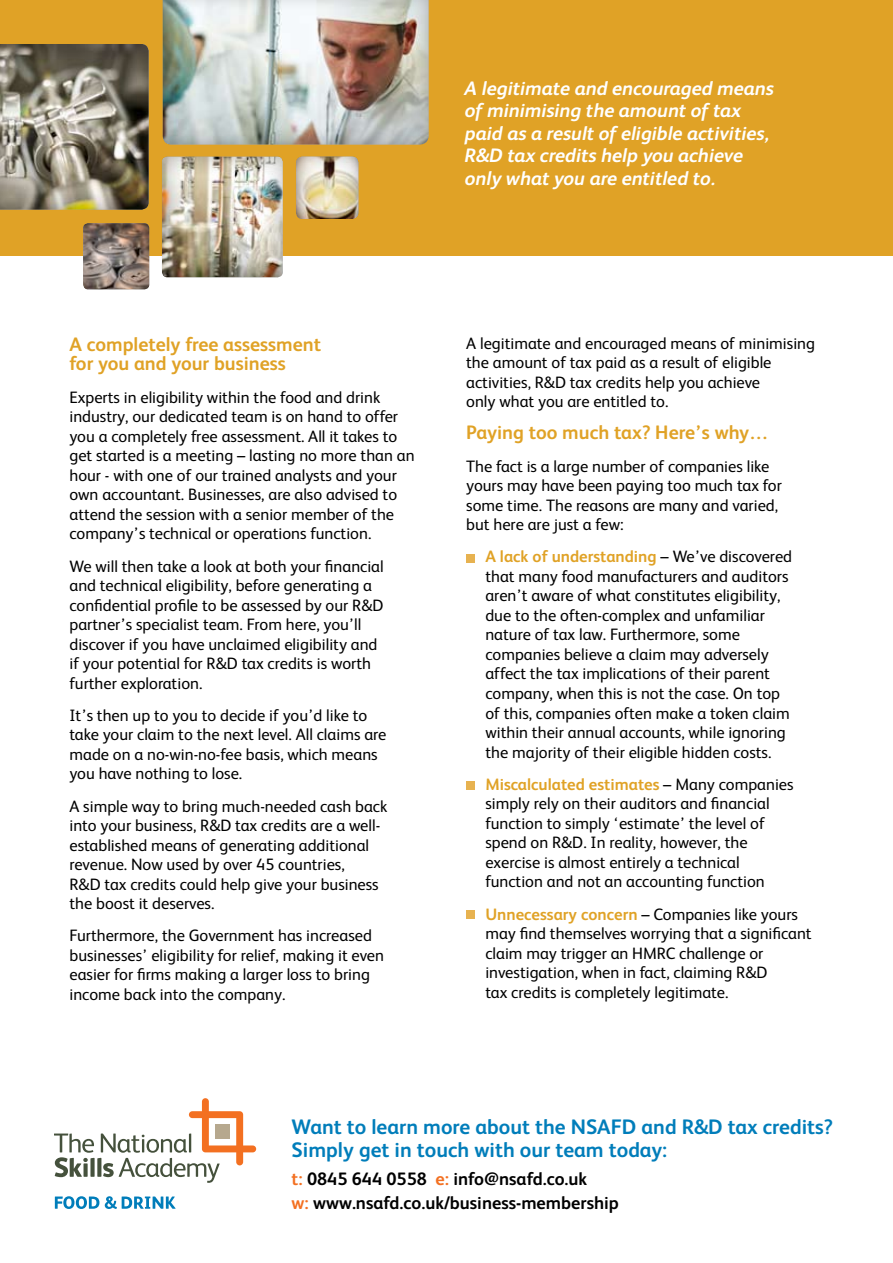
<style>
.page{position:relative;width:893px;height:1263px;background:#fff}
.page>*{position:absolute;margin:0;border:0;box-sizing:border-box;transform-origin:0 0}
.t1{font:700 21px/22.5px "FS Albert";color:#007dba}
.t2{font:italic 700 19.5px/22.5px "FS Albert";color:#fff}
.t3{font:700 19.5px/19.5px "FS Albert";color:#e0a226}
.t4{font:700 18px/23.7px "FS Albert";color:#000}
.t5{font:16.5px/19.5px "FS Albert";color:#000}
.s1{font-weight:700;color:#e0a226}
.s2{color:#f37021}
</style>
<div class="page">
<div style="left:0;top:0;width:893px;height:255px;background:#e0a226"></div>
<svg style="left:54px;top:1098px;width:202px;height:85px"></svg>
<svg style="left:55px;top:1196px;width:44px;height:13px"></svg>
<svg style="left:105px;top:1196px;width:71px;height:13px"></svg>
<div style="left:0;top:41px;width:149px;height:169px;background:#000;opacity:.3"></div>
<div style="left:82px;top:221px;width:69px;height:69px;background:#000;opacity:.3"></div>
<div style="left:161px;top:155px;width:123px;height:123px;background:#000;opacity:.3"></div>
<div style="left:162px;top:0;width:267px;height:145px;background:#000;opacity:.3"></div>
<div style="left:296px;top:154px;width:63px;height:66px;background:#000;opacity:.3"></div>
<div style="left:466px;top:554px;width:8px;height:8px;background:#e7b250"></div>
<div style="left:466px;top:781px;width:8px;height:8px;background:#e7b250"></div>
<div style="left:466px;top:911px;width:8px;height:8px;background:#e7b250"></div>
<p class="t2" style="left:465px;top:76px;width:311px">A legitimate and encouraged means of minimising the amount of tax paid as a result of eligible activities, R&amp;D tax credits help you achieve only what you are entitled to.</p>
<p class="t3" style="left:69px;top:334px;width:253px">A completely free assessment for you and your business</p>
<p class="t5" style="left:69px;top:386px;width:347px">Experts in eligibility within the food and drink industry, our dedicated team is on hand to offer you a completely free assessment. All it takes to get started is a meeting – lasting no more than an hour - with one of our trained analysts and your own accountant. Businesses, are also advised to attend the session with a senior member of the company’s technical or operations function.</p>
<p class="t5" style="left:69px;top:555px;width:316px">We will then take a look at both your financial and technical eligibility, before generating a confidential profile to be assessed by our R&amp;D partner’s specialist team. From here, you’ll discover if you have unclaimed eligibility and if your potential for R&amp;D tax credits is worth further exploration.</p>
<p class="t5" style="left:69px;top:705px;width:319px">It’s then up to you to decide if you’d like to take your claim to the next level. All claims are made on a no-win-no-fee basis, which means you have nothing to lose.</p>
<p class="t5" style="left:69px;top:795px;width:319px">A simple way to bring much-needed cash back into your business, R&amp;D tax credits are a well&shy;established means of generating additional revenue. Now used by over 45 countries,<br>R&amp;D tax credits could help give your business the boost it deserves.</p>
<p class="t5" style="left:69px;top:925px;width:316px">Furthermore, the Government has increased businesses’ eligibility for relief, making it even easier for firms making a larger loss to bring income back into the company.</p>
<p class="t5" style="left:466px;top:332px;width:350px">A legitimate and encouraged means of minimising the amount of tax paid as a result of eligible activities, R&amp;D tax credits help you achieve<br>only what you are entitled to.</p>
<p class="t3" style="left:466px;top:422px;width:304px">Paying too much tax? Here’s why…</p>
<p class="t5" style="left:466px;top:455px;width:317px">The fact is a large number of companies like yours may have been paying too much tax for some time. The reasons are many and varied, but here are just a few:</p>
<p class="t5" style="left:485px;top:546px;width:308px"><span class="s1">A lack of understanding</span> – We’ve discovered that many food manufacturers and auditors aren’t aware of what constitutes eligibility, due to the often-complex and unfamiliar nature of tax law. Furthermore, some companies believe a claim may adversely affect the tax implications of their parent company, when this is not the case. On top of this, companies often make a token claim within their annual accounts, while ignoring the majority of their eligible hidden costs.</p>
<p class="t5" style="left:485px;top:773px;width:310px"><span class="s1">Miscalculated estimates</span> – Many companies simply rely on their auditors and financial function to simply ‘estimate’ the level of spend on R&amp;D. In reality, however, the exercise is almost entirely a technical function and not an accounting function</p>
<p class="t5" style="left:485px;top:903px;width:328px"><span class="s1">Unnecessary concern</span> – Companies like yours may find themselves worrying that a significant claim may trigger an HMRC challenge or investigation, when in fact, claiming R&amp;D<br>tax credits is completely legitimate.</p>
<p class="t1" style="left:292px;top:1115px;width:543px">Want to learn more about the NSAFD and R&amp;D tax credits?<br>Simply get in touch with our team today:</p>
<p class="t4" style="left:292px;top:1166px;width:329px"><span class="s2">t:</span> 0845 644 0558 <span class="s2">e:</span> info@nsafd.co.uk<br><span class="s2">w:</span> www.nsafd.co.uk/business-membership</p>
</div>
